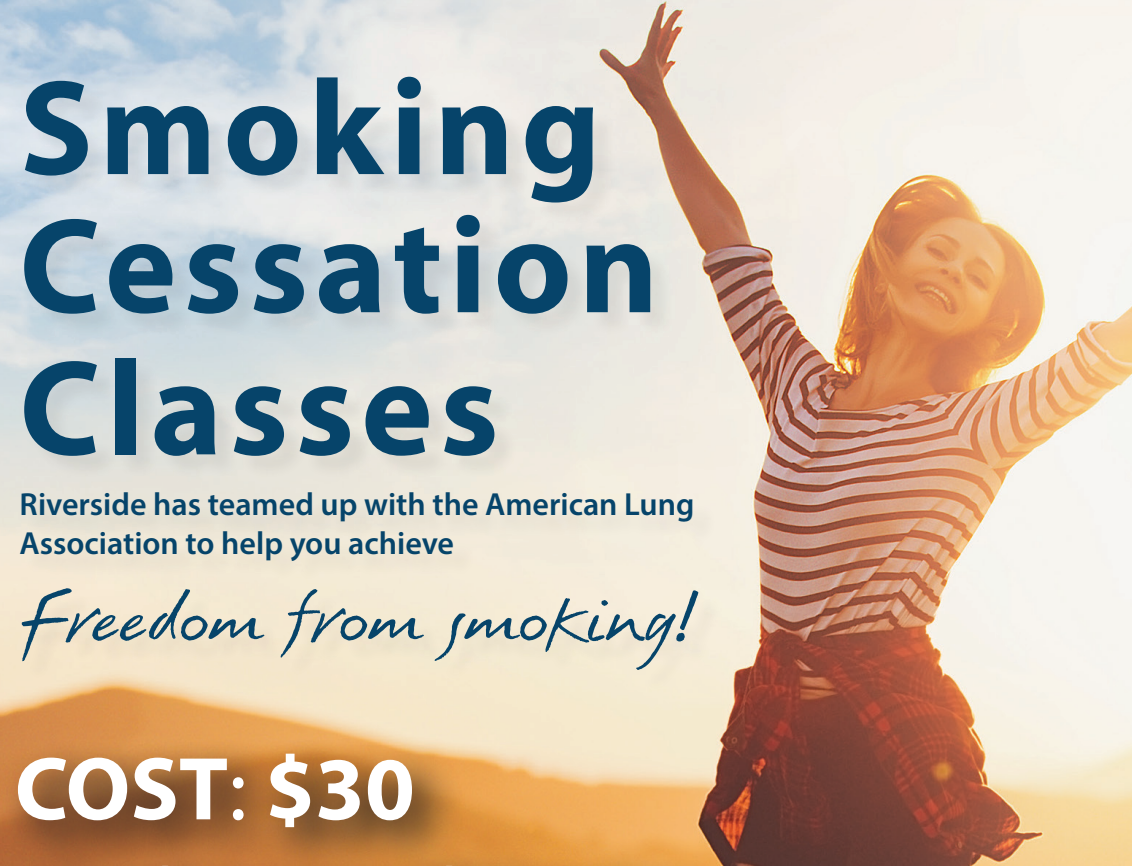
<style>
.page{position:relative;width:1132px;height:866px;background:#fff}
.page>*{position:absolute;margin:0;border:0;box-sizing:border-box;transform-origin:0 0}
.t1{font:700 136px/138px "Myriad";letter-spacing:.05em;color:#06446a}
.t2{font:96px "Erazure";color:#06446a}
.t3{font:700 90px "Myriad Pro";color:#fff}
.t4{font:600 32px/38.4px "Myriad Pro";color:#06446a}
.s1{font-weight:400}
</style>
<div class="page">
<img style="left:0;top:0;width:1131px;height:865px">
<div style="left:24px;top:81px;width:697px;height:612px;background:#231f20;opacity:.07"></div>
<div style="left:0;top:736px;width:733px;height:129px;background:#231f20;opacity:.75"></div>
<p class="t1" style="left:19px;top:64px;width:640px">Smoking<br>Cessation</p>
<p class="t1" style="left:19px;top:344px;width:481px">Classes</p>
<p class="t4" style="left:19px;top:484px;width:676px">Riverside has teamed up with the American Lung<br>Association to help you achieve</p>
<p class="t2" style="left:19px;top:574px;width:680px">Freedom from smoking!</p>
<p class="t3" style="left:15px;top:730px;width:401px">COST<span class="s1">:</span> $30</p>
</div>
